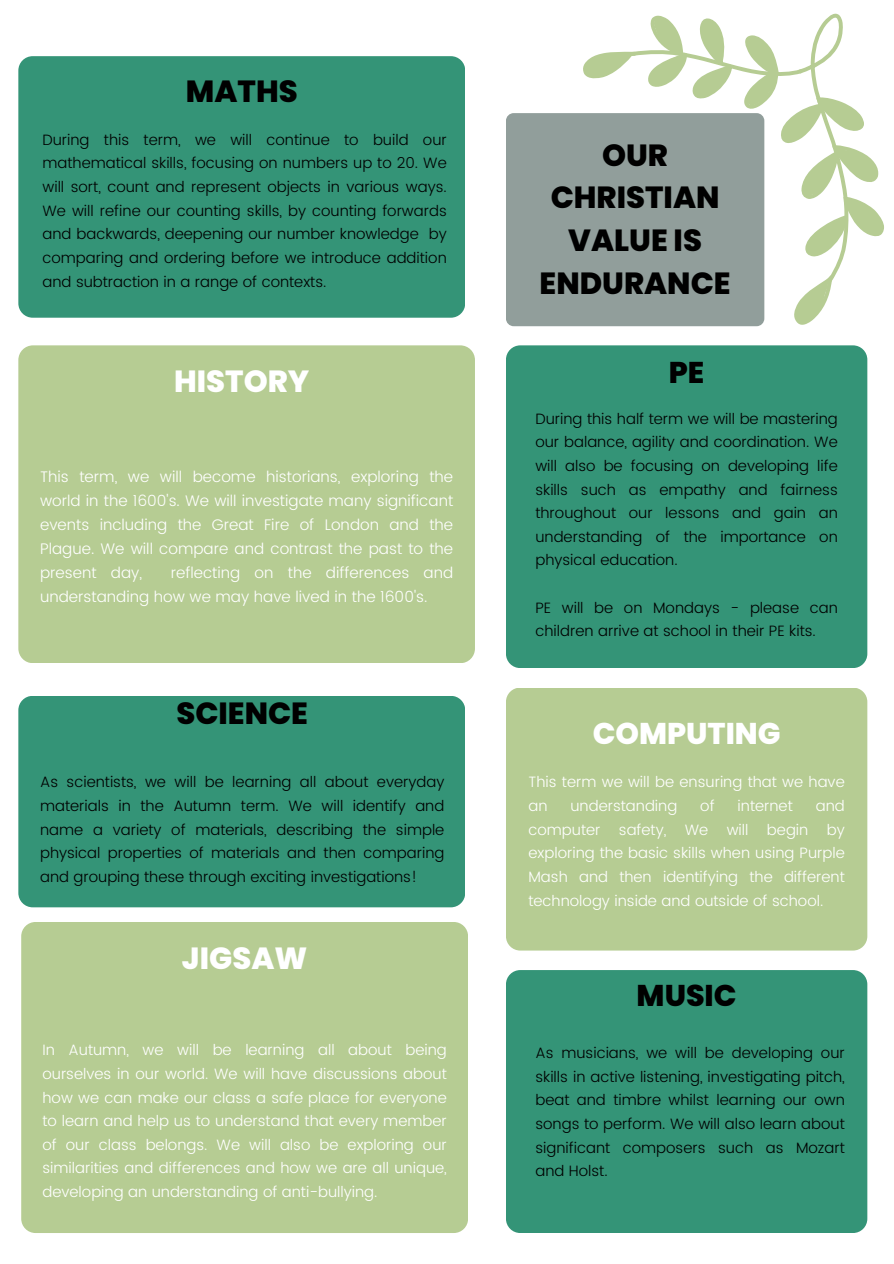
<style>
.page{position:relative;width:894px;height:1264px;background:#fff}
.page>*{position:absolute;margin:0;border:0;box-sizing:border-box;transform-origin:0 0}
.t1{font:800 30.6px/42.8px "Poppins";color:#000;text-align:center}
.t2{font:800 30.6px "Poppins";color:#fff}
.t3{font:800 30px "Poppins";color:#fff}
.t4{font:800 30px "Poppins";color:#000}
.t5{font:300 15.3px/24.2px "Poppins";color:#fff;text-align:justify}
.t6{font:300 15px/23.7px "Poppins";color:#000;text-align:justify}
.t7{font:300 15px/23.7px "Poppins";color:#fff;text-align:justify}
</style>
<div class="page">
<div style="left:18px;top:345px;width:456px;height:318px;background:#b6cc93;border-radius:15px"></div>
<div style="left:506px;top:345px;width:361px;height:323px;background:#349477;border-radius:14px"></div>
<div style="left:18px;top:696px;width:447px;height:211px;background:#349477;border-radius:14px"></div>
<div style="left:18px;top:56px;width:447px;height:262px;background:#349477;border-radius:14px"></div>
<div style="left:21px;top:922px;width:447px;height:310px;background:#b6cc93;border-radius:14px"></div>
<div style="left:506px;top:687px;width:361px;height:263px;background:#b6cc93;border-radius:14px"></div>
<div style="left:506px;top:970px;width:361px;height:262px;background:#349477;border-radius:14px"></div>
<svg style="left:583px;top:13px;width:300px;height:313px"></svg>
<div style="left:506px;top:113px;width:258px;height:213px;background:#919e9b;border-radius:8px"></div>
<h1 class="t1" style="left:186px;top:69px;width:113px">MATHS</h1>
<p class="t6" style="left:42px;top:128px;width:405px">During this term, we will continue to build our mathematical skills, focusing on numbers up to 20. We will sort, count and represent objects in various ways.<br>We will refine our counting skills, by counting forwards and backwards, deepening our number knowledge by comparing and ordering before we introduce addition and subtraction in a range of contexts.</p>
<h1 class="t1" style="left:539px;top:133px;width:192px">OUR<br>CHRISTIAN<br>VALUE IS<br>ENDURANCE</h1>
<h1 class="t2" style="left:174px;top:360px;width:137px">HISTORY</h1>
<p class="t4" style="left:668px;top:351px;width:37px">PE</p>
<h1 class="t5" style="left:40px;top:464px;width:414px">This term, we will become historians, exploring the world in the 1600's. We will investigate many significant events including the Great Fire of London and the Plague. We will compare and contrast the past to the present day,</h1>
<h1 class="t5" style="left:40px;top:561px;width:414px;text-indent:131px">reflecting on the differences and understanding how we may have lived in the 1600's.</h1>
<p class="t1" style="left:176px;top:692px;width:133px">SCIENCE</p>
<p class="t6" style="left:40px;top:770px;width:405px">As scientists, we will be learning all about everyday materials in the Autumn term. We will identify and name a variety of materials, describing the simple physical properties of materials and then comparing and grouping these through exciting investigations!</p>
<p class="t2" style="left:182px;top:936px;width:127px">JIGSAW</p>
<p class="t7" style="left:42px;top:1038px;width:405px">In Autumn, we will be learning all about being ourselves in our world. We will have discussions about how we can make our class a safe place for everyone to learn and help us to understand that every member of our class belongs. We will also be exploring our similarities and differences and how we are all unique, developing an understanding of anti-bullying.</p>
<p class="t6" style="left:535px;top:406px;width:304px">During this half term we will be mastering our balance, agility and coordination. We will also be focusing on developing life skills such as empathy and fairness throughout our lessons and gain an understanding of the importance on physical education.</p>
<p class="t6" style="left:535px;top:595px;width:304px">PE will be on Mondays - please can children arrive at school in their PE kits.</p>
<h1 class="t3" style="left:592px;top:712px;width:189px">COMPUTING</h1>
<h1 class="t7" style="left:528px;top:770px;width:318px">This term we will be ensuring that we have an</h1>
<h1 class="t7" style="left:570px;top:794px;width:108px">understanding</h1>
<h1 class="t7" style="left:700px;top:794px;width:16px">of</h1>
<h1 class="t7" style="left:737px;top:794px;width:57px">internet</h1>
<h1 class="t7" style="left:528px;top:794px;width:318px;text-indent:287px">and computer safety, We will begin by exploring the basic skills when using Purple Mash and then identifying the different technology inside and outside of school.</h1>
<h1 class="t4" style="left:636px;top:974px;width:101px">MUSIC</h1>
<p class="t6" style="left:535px;top:1041px;width:311px">As musicians, we will be developing our skills in active listening, investigating pitch, beat and timbre whilst learning our own songs to perform. We will also learn about significant composers such as Mozart and Holst.</p>
</div>
